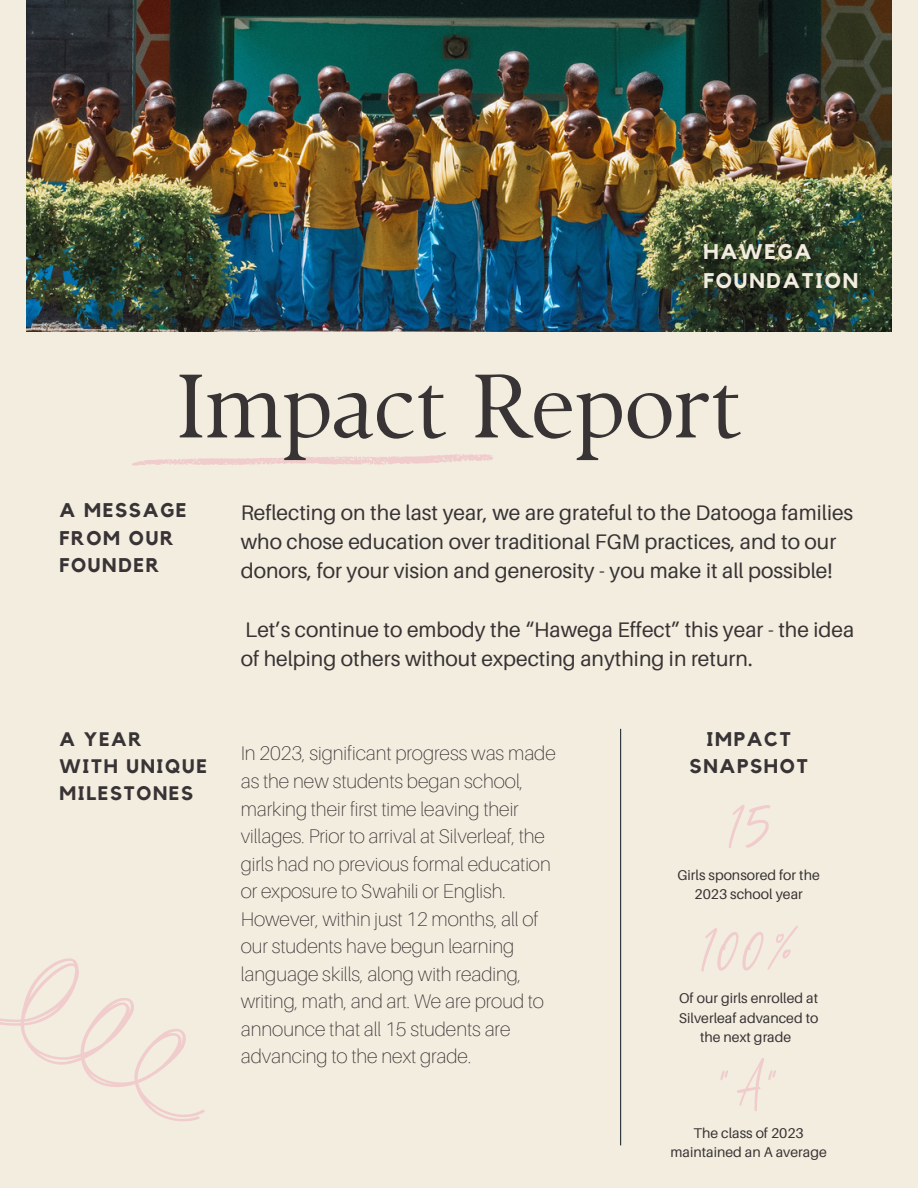
<style>
.page{position:relative;width:918px;height:1188px;background:#f3ede0}
.page>*{position:absolute;margin:0;border:0;box-sizing:border-box;transform-origin:0 0}
.t1{font:90px "TY Serif D";color:#383334}
.t2{font:59.25px "Suluscript";color:#f0cdcc}
.t3{font:700 21.15px/29.7px "Kollektif";letter-spacing:.085em;color:#f3ede0}
.t4{font:21px/29.2px "Aileron";color:#383334}
.t5{font:100 19.8px/27.5px "Aileron";color:#383334}
.t6{font:700 19.8px/27.5px "Kollektif";letter-spacing:.085em;color:#383334}
.t7{font:700 19.5px/27.2px "Kollektif";letter-spacing:.085em;color:#383334}
.t8{font:14.1px/19.4px "Aileron";color:#383334;text-align:center}
</style>
<div class="page">
<img style="left:26px;top:0;width:865px;height:332px">
<hr style="left:620px;top:729px;width:1px;height:416px;background:#283139">
<svg style="left:0;top:958px;width:205px;height:164px"></svg>
<svg style="left:132px;top:454px;width:361px;height:12px"></svg>
<h1 class="t3" style="left:703px;top:237px;width:156px">HAWEGA<br>FOUNDATION</h1>
<h4 class="t1" style="left:176px;top:352px;width:567px">Impact Report</h4>
<h5 class="t6" style="left:59px;top:498px;width:129px">A MESSAGE<br>FROM OUR<br>FOUNDER</h5>
<h4 class="t7" style="left:59px;top:726px;width:149px">A YEAR<br>WITH UNIQUE<br>MILESTONES</h4>
<h3 class="t4" style="left:241px;top:497px;width:614px">Reflecting on the last year, we are grateful to the Datooga families who chose education over traditional FGM practices, and to our donors, for your vision and generosity - you make it all possible!</h3>
<p class="t4" style="left:241px;top:614px;width:615px">Let’s continue to embody the “Hawega Effect” this year - the idea of helping others without expecting anything in return.</p>
<p class="t5" style="left:241px;top:739px;width:317px">In 2023, significant progress was made as the new students began school, marking their first time leaving their villages. Prior to arrival at Silverleaf, the girls had no previous formal education or exposure to Swahili or English.<br>However, within just 12 months, all of our students have begun learning language skills, along with reading, writing, math, and art. We are proud to announce that all 15 students are advancing to the next grade.</p>
<p class="t6" style="left:690px;top:726px;width:120px;text-align:center">IMPACT<br>SNAPSHOT</p>
<p class="t2" style="left:729px;top:787px;width:41px">15</p>
<h4 class="t8" style="left:678px;top:866px;width:144px">Girls sponsored for the<br>2023 school year</h4>
<h5 class="t2" style="left:702px;top:910px;width:96px">100%</h5>
<h4 class="t8" style="left:679px;top:988px;width:141px">Of our girls enrolled at<br>Silverleaf advanced to the next grade</h4>
<p class="t2" style="left:718px;top:1044px;width:62px">“A”</p>
<h5 class="t8" style="left:671px;top:1123px;width:158px">The class of 2023 maintained an A average</h5>
</div>
